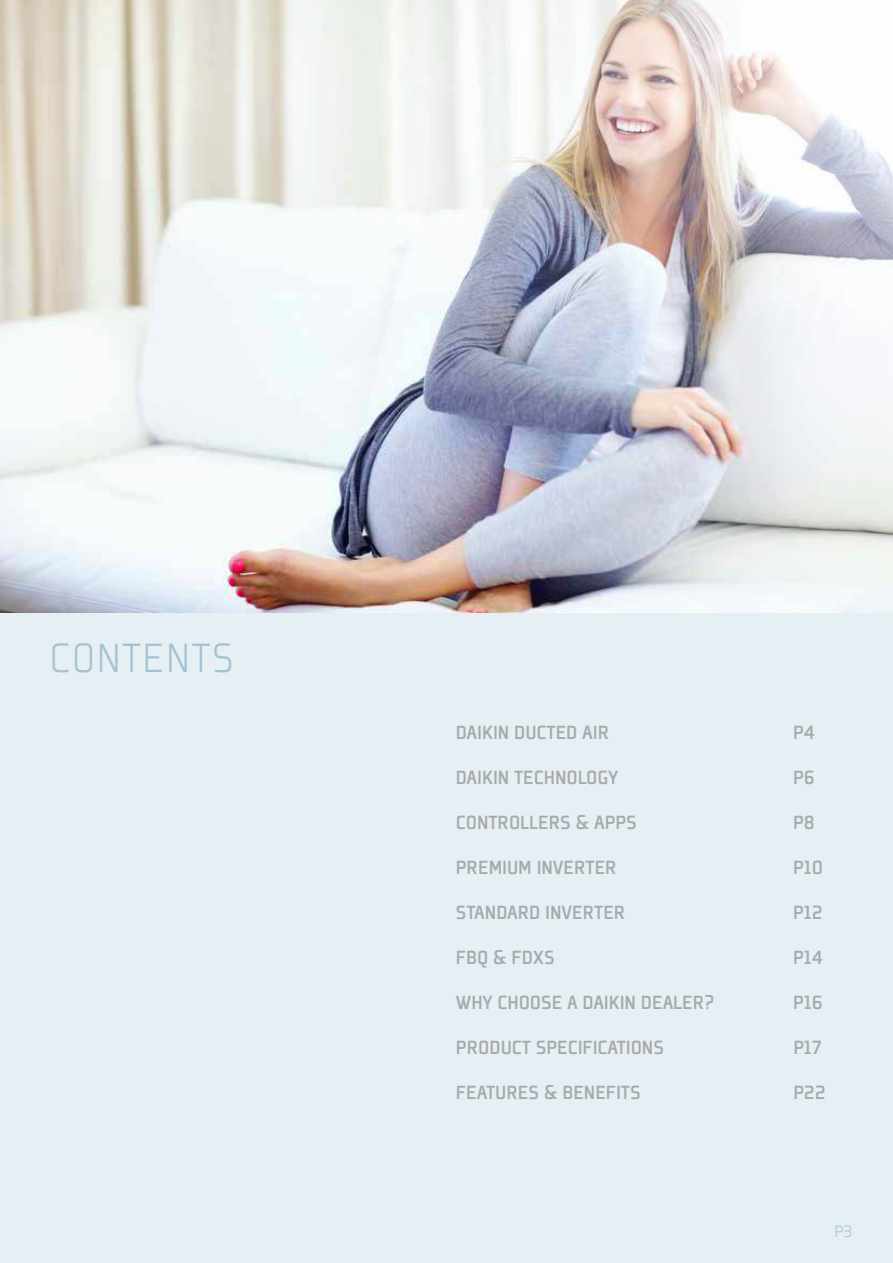
<style>
.page{position:relative;width:893px;height:1263px;background:#fff}
.page>*{position:absolute;margin:0;border:0;box-sizing:border-box;transform-origin:0 0}
.t1{font:300 45px "Plexes Pro";letter-spacing:.015em;color:#a2c2d2}
.t2{font:500 21px "Plexes Pro";letter-spacing:-.005em;color:#a7a9ac}
.t3{font:300 18px "Plexes Pro";color:#a2c2d2}
</style>
<div class="page">
<div style="left:0;top:612px;width:893px;height:651px;background:#e6eff4"></div>
<img style="left:0;top:0;width:893px;height:612px">
<h1 class="t1" style="left:49px;top:638px;width:187px">CONTENTS</h1>
<p class="t2" style="left:456px;top:724px;width:155px">DAIKIN DUCTED AIR</p>
<p class="t2" style="left:793px;top:724px;width:24px">P4</p>
<p class="t2" style="left:456px;top:769px;width:164px">DAIKIN TECHNOLOGY</p>
<p class="t2" style="left:793px;top:769px;width:23px">P6</p>
<p class="t2" style="left:456px;top:814px;width:183px">CONTROLLERS &amp; APPS</p>
<p class="t2" style="left:793px;top:814px;width:23px">P8</p>
<p class="t2" style="left:456px;top:859px;width:163px">PREMIUM INVERTER</p>
<p class="t2" style="left:793px;top:859px;width:31px">P10</p>
<p class="t2" style="left:456px;top:904px;width:171px">STANDARD INVERTER</p>
<p class="t2" style="left:793px;top:904px;width:31px">P12</p>
<p class="t2" style="left:456px;top:949px;width:100px">FBQ &amp; FDXS</p>
<p class="t2" style="left:793px;top:949px;width:31px">P14</p>
<p class="t2" style="left:456px;top:994px;width:260px">WHY CHOOSE A DAIKIN DEALER?</p>
<p class="t2" style="left:793px;top:994px;width:31px">P16</p>
<p class="t2" style="left:456px;top:1039px;width:210px">PRODUCT SPECIFICATIONS</p>
<p class="t2" style="left:793px;top:1039px;width:30px">P17</p>
<p class="t2" style="left:456px;top:1085px;width:186px">FEATURES &amp; BENEFITS</p>
<p class="t2" style="left:793px;top:1085px;width:34px">P22</p>
<p class="t3" style="left:834px;top:1223px;width:20px">P3</p>
</div>
